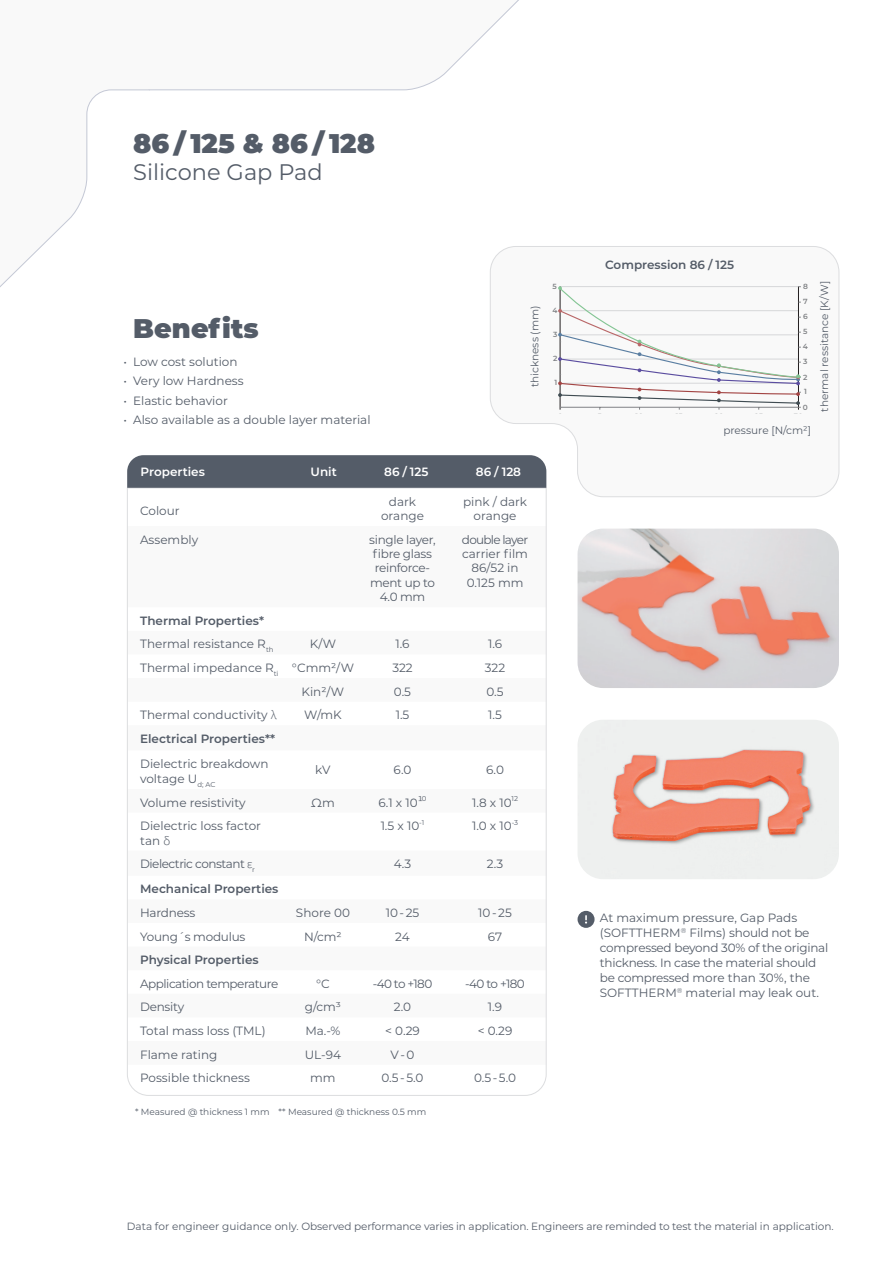
<style>
.page{position:relative;width:893px;height:1263px;background:#fff}
.page>*{position:absolute;margin:0;border:0;box-sizing:border-box;transform-origin:0 0}
.t1{font:900 27px "Montserrat";color:#545c68}
.t2{font:22.5px "Montserrat";color:#545c68}
.t3{font:12px/14.4px "Montserrat";color:#545c68;text-align:center}
.t4{font:12px/15px "Montserrat";letter-spacing:-.02em;color:#545c68}
.t5{font:600 12px/23.5px "Montserrat";color:#545c68}
.t6{font:12px/14.4px "Montserrat";letter-spacing:-.025em;color:#545c68;text-align:center}
.t7{font:12px "Montserrat";letter-spacing:-.04em;color:#545c68}
.t8{font:600 12px "Montserrat";color:#fff}
.t9{font:10.5px "Montserrat";letter-spacing:-.01em;color:#545c68}
.t10{font:9px "Montserrat";color:#545c68}
.t11{font:600 7.5px "Montserrat";color:#808285}
.t12{font:7.05px "Montserrat";color:#545c68}
.s1{font-weight:400}
.s2{font-family:"Apparat";font-weight:300}
</style>
<div class="page">
<svg style="left:0;top:0;width:519px;height:287px"></svg>
<svg style="left:127px;top:488px;width:420px;height:608px"></svg>
<div style="left:127px;top:455px;width:363px;height:33px;background:#545c68"></div>
<svg style="left:578px;top:911px;width:17px;height:17px"></svg>
<svg style="left:490px;top:246px;width:349px;height:251px"></svg>
<img style="left:578px;top:720px;width:261px;height:159px">
<img style="left:578px;top:529px;width:261px;height:159px">
<svg style="left:558px;top:286px;width:250px;height:124px"></svg>
<h1 class="t1" style="left:133px;top:123px;width:243px">86 / 125 &amp; 86 / 128</h1>
<h2 class="t2" style="left:133px;top:156px;width:191px">Silicone Gap Pad</h2>
<h1 class="t1" style="left:133px;top:308px;width:127px">Benefits</h1>
<p class="t3" style="left:124px;top:354px;width:116px">• Low cost solution</p>
<p class="t3" style="left:124px;top:373px;width:122px">• Very low Hardness</p>
<p class="t3" style="left:124px;top:393px;width:106px">• Elastic behavior</p>
<p class="t3" style="left:124px;top:412px;width:249px">• Also available as a double layer material</p>
<p class="t9" style="left:528px;top:387px;width:83px;rotate:-90deg">thickness (mm)</p>
<p class="t8" style="left:141px;top:463px;width:66px">Properties</p>
<p class="t8" style="left:311px;top:463px;width:28px">Unit</p>
<p class="t8" style="left:384px;top:463px;width:46px">86 / 125</p>
<p class="t8" style="left:476px;top:463px;width:47px">86 / 128</p>
<p class="t3" style="left:140px;top:503px;width:41px">Colour</p>
<p class="t3" style="left:381px;top:494px;width:44px">dark orange</p>
<p class="t3" style="left:463px;top:494px;width:66px">pink / dark orange</p>
<p class="t3" style="left:140px;top:532px;width:60px">Assembly</p>
<p class="t6" style="left:369px;top:532px;width:68px">single layer, fibre glass reinforce&shy;ment up to<br>4.0 mm</p>
<p class="t3" style="left:462px;top:532px;width:68px">double layer carrier film<br>86/52 in<br>0.125 mm</p>
<p class="t5" style="left:140px;top:608px;width:135px">Thermal Properties*<br><span class="s1">Thermal resistance R</span><sub>th</sub></p>
<p class="t3" style="left:310px;top:637px;width:28px">K/W</p>
<p class="t3" style="left:395px;top:637px;width:16px">1.6</p>
<p class="t3" style="left:488px;top:637px;width:16px">1.6</p>
<p class="t3" style="left:140px;top:660px;width:215px">Thermal impedance R<sub>ti</sub> °Cmm²/W</p>
<p class="t3" style="left:392px;top:660px;width:22px">322</p>
<p class="t3" style="left:485px;top:660px;width:22px">322</p>
<p class="t3" style="left:302px;top:684px;width:44px">Kin²/W</p>
<p class="t3" style="left:394px;top:684px;width:19px">0.5</p>
<p class="t3" style="left:486px;top:684px;width:19px">0.5</p>
<p class="t3" style="left:140px;top:707px;width:138px">Thermal conductivity <span class="s2">λ</span></p>
<p class="t3" style="left:304px;top:707px;width:39px">W/mK</p>
<p class="t3" style="left:396px;top:707px;width:15px">1.5</p>
<p class="t3" style="left:488px;top:707px;width:15px">1.5</p>
<p class="t5" style="left:140px;top:726px;width:137px">Electrical Properties**</p>
<p class="t3" style="left:140px;top:756px;width:130px;line-height:15px;text-align:left">Dielectric breakdown voltage U<sub>d;</sub> <sub>AC</sub></p>
<p class="t3" style="left:315px;top:762px;width:17px">kV</p>
<p class="t3" style="left:394px;top:762px;width:19px">6.0</p>
<p class="t3" style="left:486px;top:762px;width:19px">6.0</p>
<p class="t3" style="left:140px;top:795px;width:107px">Volume resistivity</p>
<p class="t3" style="left:311px;top:795px;width:25px">Ωm</p>
<p class="t3" style="left:378px;top:795px;width:49px">6.1 x 10¹<sup>0</sup></p>
<p class="t3" style="left:472px;top:795px;width:41px">1.8 x 10</p>
<p class="t12" style="left:512px;top:794px;width:8px">12</p>
<p class="t3" style="left:140px;top:818px;width:122px;text-align:left">Dielectric loss factor tan <span class="s2">δ</span></p>
<p class="t3" style="left:381px;top:818px;width:40px">1.5 x 10</p>
<p class="t12" style="left:419px;top:817px;width:7px">-1</p>
<p class="t3" style="left:472px;top:818px;width:41px">1.0 x 10</p>
<p class="t12" style="left:512px;top:817px;width:8px">-3</p>
<p class="t7" style="left:140px;top:856px;width:116px">Dielectric constant <span class="s2">ε</span><sub>r</sub></p>
<p class="t3" style="left:394px;top:856px;width:19px">4.3</p>
<p class="t3" style="left:487px;top:856px;width:18px">2.3</p>
<p class="t5" style="left:140px;top:877px;width:140px">Mechanical Properties</p>
<p class="t4" style="left:140px;top:905px;width:57px">Hardness</p>
<p class="t3" style="left:296px;top:905px;width:55px">Shore 00</p>
<p class="t3" style="left:386px;top:905px;width:35px">10 - 25</p>
<p class="t3" style="left:478px;top:905px;width:35px">10 - 25</p>
<p class="t4" style="left:140px;top:928px;width:107px">Young´s modulus</p>
<p class="t3" style="left:304px;top:929px;width:39px">N/cm²</p>
<p class="t3" style="left:395px;top:929px;width:16px">24</p>
<p class="t3" style="left:488px;top:929px;width:16px">67</p>
<p class="t5" style="left:140px;top:948px;width:120px">Physical Properties</p>
<p class="t7" style="left:140px;top:975px;width:140px">Application temperature</p>
<p class="t3" style="left:316px;top:976px;width:15px">°C</p>
<p class="t3" style="left:373px;top:976px;width:61px">-40 to +180</p>
<p class="t3" style="left:465px;top:976px;width:61px">-40 to +180</p>
<p class="t4" style="left:140px;top:999px;width:46px">Density</p>
<p class="t3" style="left:305px;top:999px;width:38px">g/cm³</p>
<p class="t3" style="left:394px;top:999px;width:19px">2.0</p>
<p class="t3" style="left:488px;top:999px;width:16px">1.9</p>
<p class="t3" style="left:140px;top:1023px;width:127px">Total mass loss (TML)</p>
<p class="t3" style="left:305px;top:1023px;width:37px">Ma.-%</p>
<p class="t3" style="left:385px;top:1023px;width:36px">&lt; 0.29</p>
<p class="t3" style="left:478px;top:1023px;width:36px">&lt; 0.29</p>
<p class="t3" style="left:140px;top:1047px;width:79px">Flame rating</p>
<p class="t3" style="left:305px;top:1047px;width:38px">UL-94</p>
<p class="t3" style="left:390px;top:1047px;width:26px">V - 0</p>
<p class="t3" style="left:140px;top:1070px;width:111px">Possible thickness</p>
<p class="t3" style="left:310px;top:1070px;width:27px">mm</p>
<p class="t3" style="left:381px;top:1070px;width:44px">0.5 - 5.0</p>
<p class="t3" style="left:474px;top:1070px;width:44px">0.5 - 5.0</p>
<p class="t10" style="left:135px;top:1105px;width:293px">* Measured @ thickness 1 mm ** Measured @ thickness 0.5 mm</p>
<p class="t5" style="left:605px;top:252px;width:130px">Compression 86 / 125</p>
<p class="t11" style="left:552px;top:281px;width:6px">5</p>
<p class="t9" style="left:817px;top:412px;width:132px;rotate:-90deg">thermal ressitance [K/W]</p>
<p class="t11" style="left:803px;top:281px;width:6px">8</p>
<p class="t11" style="left:803px;top:311px;width:6px">6</p>
<p class="t11" style="left:803px;top:296px;width:6px">7</p>
<p class="t11" style="left:552px;top:305px;width:7px">4</p>
<p class="t11" style="left:803px;top:326px;width:6px">5</p>
<p class="t11" style="left:553px;top:329px;width:6px">3</p>
<p class="t11" style="left:803px;top:341px;width:7px">4</p>
<p class="t11" style="left:553px;top:353px;width:6px">2</p>
<p class="t11" style="left:803px;top:356px;width:6px">3</p>
<p class="t11" style="left:803px;top:372px;width:6px">2</p>
<p class="t11" style="left:555px;top:377px;width:4px">1</p>
<p class="t11" style="left:804px;top:386px;width:4px">1</p>
<p class="t11" style="left:803px;top:402px;width:7px">0</p>
<p class="t9" style="left:723px;top:423px;width:89px">pressure [N/cm²]</p>
<p class="t4" style="left:600px;top:910px;width:230px">At maximum pressure, Gap Pads (SOFTTHERM<sup>®</sup> Films) should not be compressed beyond 30% of the original thickness. In case the material should be compressed more than 30%, the SOFTTHERM<sup>®</sup> material may leak out.</p>
<p class="t9" style="left:127px;top:1219px;width:708px">Data for engineer guidance only. Observed performance varies in application. Engineers are reminded to test the material in application.</p>
</div>
